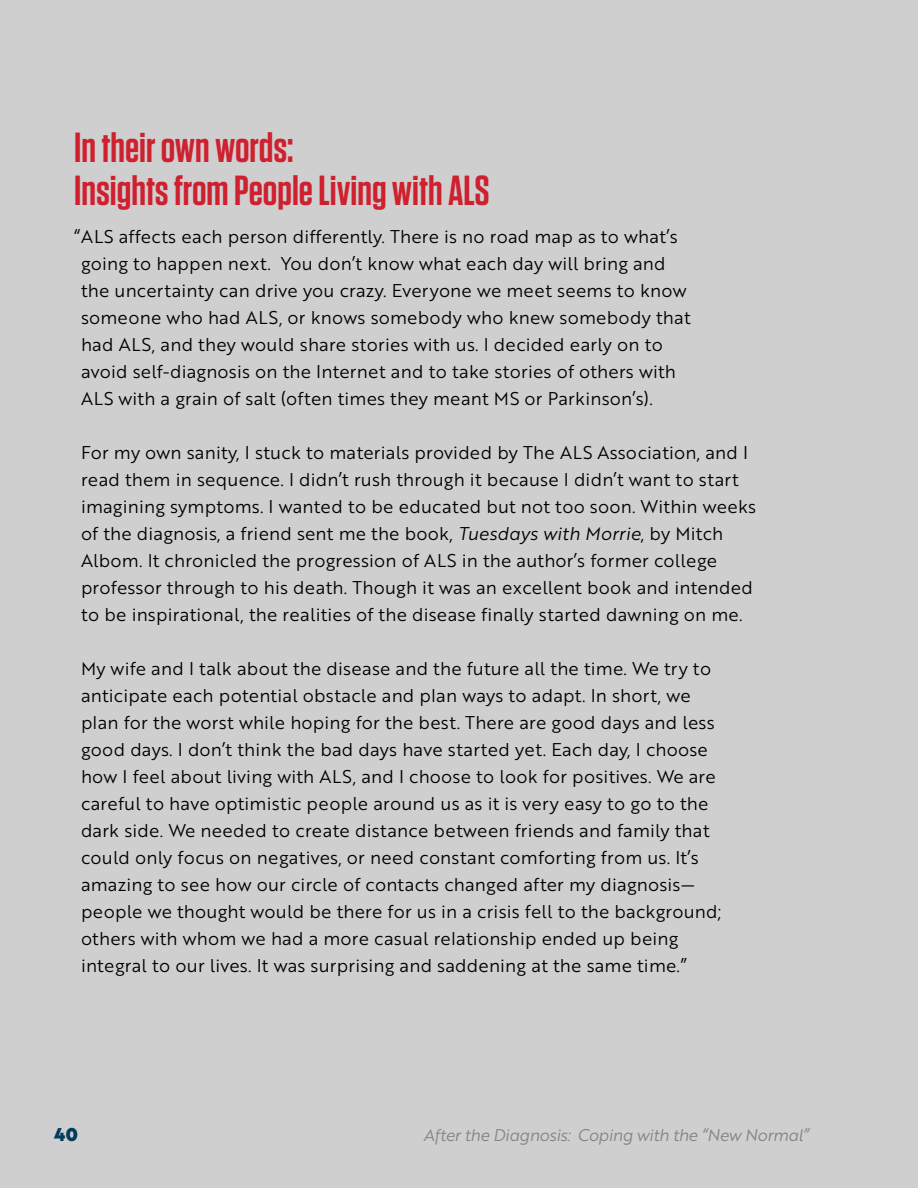
<style>
.page{position:relative;width:918px;height:1188px;background:#d0cfcf}
.page>*{position:absolute;margin:0;border:0;box-sizing:border-box;transform-origin:0 0}
.t1{font:600 42px/43.5px "Tungsten";color:#ce202f}
.t2{font:18px/27px "Brother 1816 Book";letter-spacing:.01em;color:#000}
.t3{font:18px "Brother 1816 Black";color:#003c5b}
.t4{font:16.5px "Brother 1816 Book Italic";letter-spacing:-.02em;color:#838486}
.s1{font-family:"Brother 1816 Book Italic"}
</style>
<div class="page">
<h1 class="t1" style="left:74px;top:128px;width:417px">In their own words:<br>Insights from People Living with ALS</h1>
<p class="t2" style="left:81px;top:225px;width:611px;text-indent:-7px">“ALS affects each person differently. There is no road map as to what’s going to happen next. You don’t know what each day will bring and the uncertainty can drive you crazy. Everyone we meet seems to know someone who had ALS, or knows somebody who knew somebody that had ALS, and they would share stories with us. I decided early on to avoid self-diagnosis on the Internet and to take stories of others with ALS with a grain of salt (often times they meant MS or Parkinson’s).</p>
<p class="t2" style="left:81px;top:441px;width:677px">For my own sanity, I stuck to materials provided by The ALS Association, and I read them in sequence. I didn’t rush through it because I didn’t want to start imagining symptoms. I wanted to be educated but not too soon. Within weeks of the diagnosis, a friend sent me the book, <span class="s1">Tuesdays with Morrie</span>, by Mitch Albom. It chronicled the progression of ALS in the author’s former college professor through to his death. Though it was an excellent book and intended to be inspirational, the realities of the disease finally started dawning on me.</p>
<p class="t2" style="left:81px;top:657px;width:642px">My wife and I talk about the disease and the future all the time. We try to anticipate each potential obstacle and plan ways to adapt. In short, we plan for the worst while hoping for the best. There are good days and less good days. I don’t think the bad days have started yet. Each day, I choose how I feel about living with ALS, and I choose to look for positives. We are careful to have optimistic people around us as it is very easy to go to the dark side. We needed to create distance between friends and family that could only focus on negatives, or need constant comforting from us. It’s amazing to see how our circle of contacts changed after my diagnosis— people we thought would be there for us in a crisis fell to the background; others with whom we had a more casual relationship ended up being integral to our lives. It was surprising and saddening at the same time.”</p>
<p class="t3" style="left:54px;top:1128px;width:26px">40</p>
<p class="t4" style="left:423px;top:1128px;width:387px">After the Diagnosis: Coping with the “New Normal”</p>
</div>
